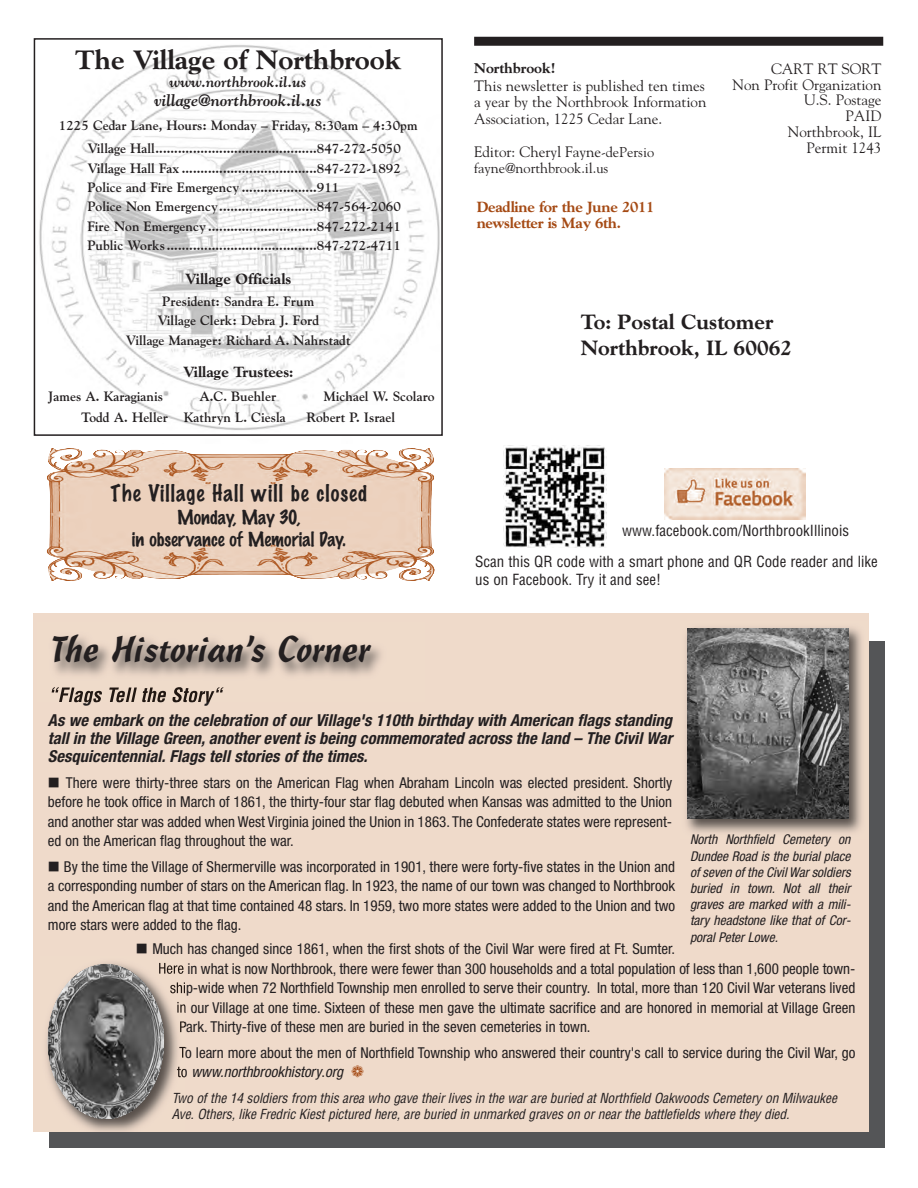
<style>
.page{position:relative;width:918px;height:1188px;background:#fff}
.page>*{position:absolute;margin:0;border:0;box-sizing:border-box;transform-origin:0 0}
.t1{font:36px "Cascade Script";color:#231f20}
.t2{font:800 27px "Goudy";color:#231f20}
.t3{font:800 21px/25.5px "Goudy";color:#231f20}
.t4{font:100 21px "Marker Felt";letter-spacing:.05em;color:#231f20}
.t5{font:100 18px/21.6px "Marker Felt";color:#231f20;text-align:center}
.t6{font:italic 700 condensed 16.5px/18px "Helvetica Neue";letter-spacing:.005em;color:#231f20;text-align:justify}
.t7{font:italic 700 16.5px "Goudy Std";color:#231f20}
.t8{font:condensed 15px/19.5px "Helvetica Neue";color:#231f20;text-align:justify}
.t9{font:15px/15.8px "Goudy Std";color:#231f20;text-align:justify}
.t10{font:condensed 15px/30.8px "Helvetica";color:#231f20}
.t11{font:800 15px/15.8px "Goudy";letter-spacing:-.015em;color:#a54a14}
.t12{font:800 15px "Goudy";color:#231f20}
.t13{font:italic 700 15px "Goudy Std";color:#231f20}
.t14{font:14.25px "Goudy Std";color:#231f20}
.t15{font:800 14.25px "Goudy";color:#231f20}
.t16{font:700 13.5px/19.4px "Goudy Std";color:#231f20}
.t17{font:italic condensed 13.5px/16.2px "Helvetica";letter-spacing:-.01em;color:#231f20}
.t18{font:italic condensed 13.5px/16.2px "Helvetica Neue";color:#231f20;text-align:justify}
.s1{font-size:14.25px}
.s2{font-style:italic}
.s3{color:#a54a14}
</style>
<div class="page">
<div style="left:474px;top:37px;width:409px;height:9px;background:#231f20"></div>
<img style="left:39px;top:45px;width:401px;height:385px">
<div style="left:34px;top:38px;width:409px;height:398px;border:2px solid #231f20"></div>
<img style="left:46px;top:448px;width:389px;height:133px">
<img style="left:665px;top:468px;width:141px;height:51px">
<img style="left:503px;top:446px;width:103px;height:101px">
<div style="left:49px;top:641px;width:835px;height:507px;background:#545557"></div>
<div style="left:34px;top:614px;width:835px;height:518px;background:#efdaca"></div>
<img style="left:51px;top:636px;width:330px;height:66px">
<img style="left:52px;top:687px;width:146px;height:15px">
<svg style="left:216px;top:687px;width:7px;height:5px"></svg>
<img style="left:686px;top:628px;width:176px;height:205px">
<img style="left:687px;top:628px;width:161px;height:191px">
<img style="left:46px;top:962px;width:138px;height:170px">
<img style="left:159px;top:963px;width:25px;height:11px">
<img style="left:170px;top:982px;width:14px;height:13px">
<svg style="left:177px;top:1002px;width:7px;height:12px"></svg>
<svg style="left:180px;top:1021px;width:4px;height:13px"></svg>
<svg style="left:179px;top:1047px;width:5px;height:11px"></svg>
<svg style="left:177px;top:1067px;width:7px;height:10px"></svg>
<img style="left:47px;top:964px;width:117px;height:154px">
<h2 class="t2" style="left:75px;top:49px;width:328px">The Village of Northbrook</h2>
<p class="t13" style="left:170px;top:73px;width:139px">www.northbrook.il.us</p>
<p class="t7" style="left:155px;top:90px;width:169px">village@northbrook.il.us</p>
<p class="t16" style="left:87px;top:113px;width:332px;line-height:23.9px;text-indent:-28px">1225 Cedar Lane, Hours: Monday – Friday, 8:30am – 4:30pm<br>Village Hall...........................................847-272-5050</p>
<p class="t16" style="left:87px;top:158px;width:315px">Village Hall Fax ....................................847-272-1892<br>Police and Fire Emergency ....................911<br>Police Non Emergency..........................847-564-2060<br>Fire Non Emergency .............................847-272-2141<br>Public Works........................................847-272-4711</p>
<p class="t12" style="left:185px;top:273px;width:108px">Village Officials</p>
<p class="t16" style="left:126px;top:292px;width:226px;text-align:center">President: Sandra E. Frum<br>Village Clerk: Debra J. Ford<br>Village Manager: Richard A. Nahrstadt</p>
<p class="t12" style="left:183px;top:366px;width:112px">Village Trustees:</p>
<p class="t16" style="left:48px;top:387px;width:116px">James A. Karagianis</p>
<p class="t16" style="left:199px;top:387px;width:78px">A.C. Buehler</p>
<p class="t16" style="left:324px;top:387px;width:112px">Michael W. Scolaro</p>
<p class="t16" style="left:81px;top:408px;width:206px">Todd A. Heller Kathryn L. Ciesla</p>
<p class="t16" style="left:306px;top:408px;width:90px">Robert P. Israel</p>
<h3 class="t4" style="left:111px;top:482px;width:258px">The Village Hall will be closed</h3>
<p class="t5" style="left:132px;top:507px;width:216px">Monday, May 30,<br>in observance of Memorial Day.</p>
<h1 class="t1" style="left:49px;top:634px;width:323px">The Historian’s Corner</h1>
<p class="t15" style="left:474px;top:62px;width:83px">Northbrook!</p>
<p class="t9" style="left:474px;top:77px;width:234px;line-height:16.5px">This newsletter is published ten times a year by the Northbrook Information Association, 1225 Cedar Lane.</p>
<p class="t9" style="left:474px;top:144px;width:181px">Editor: Cheryl Fayne<span class="s1">-dePersio</span></p>
<p class="t14" style="left:474px;top:160px;width:136px">fayne@northbrook.il.us</p>
<p class="t11" style="left:477px;top:200px;width:179px">Deadline for the June 2011 newsletter is May 6th.</p>
<p class="t9" style="left:732px;top:61px;width:151px;text-align:right">CART RT SORT<br>Non Profit Organization<br>U.S. Postage<br>PAID<br>Northbrook, IL<br>Permit 1243</p>
<h3 class="t3" style="left:581px;top:310px;width:213px">To: Postal Customer<br>Northbrook, IL 60062</h3>
<p class="t10" style="left:475px;top:516px;width:404px;text-indent:147px">www.facebook.com/NorthbrookIllinois<br>Scan this QR code with a smart phone and QR Code reader and like</p>
<p class="t10" style="left:475px;top:564px;width:187px">us on Facebook. Try it and see!</p>
<p class="t6" style="left:48px;top:713px;width:626px">As we embark on the celebration of our Village's 110th birthday with American flags standing tall in the Village Green, another event is being commemorated across the land – The Civil War Sesquicentennial. Flags tell stories of the times.</p>
<p class="t8" style="left:48px;top:774px;width:626px">✔ There were thirty-three stars on the American Flag when Abraham Lincoln was elected president. Shortly before he took office in March of 1861, the thirty-four star flag debuted when Kansas was admitted to the Union and another star was added when West Virginia joined the Union in 1863. The Confederate states were represent&shy;ed on the American flag throughout the war.</p>
<p class="t8" style="left:48px;top:858px;width:629px">✔ By the time the Village of Shermerville was incorporated in 1901, there were forty-five states in the Union and a corresponding number of stars on the American flag. In 1923, the name of our town was changed to Northbrook and the American flag at that time contained 48 stars. In 1959, two more states were added to the Union and two more stars were added to the flag.</p>
<p class="t8" style="left:136px;top:940px;width:541px">✔ Much has changed since 1861, when the first shots of the Civil War were fired at Ft. Sumter.</p>
<p class="t8" style="left:158px;top:960px;width:699px">Here in what is now Northbrook, there were fewer than 300 households and a total population of less than 1,600 people town-</p>
<p class="t8" style="left:170px;top:979px;width:687px">ship-wide when 72 Northfield Township men enrolled to serve their country. In total, more than 120 Civil War veterans lived</p>
<p class="t8" style="left:177px;top:999px;width:680px">in our Village at one time. Sixteen of these men gave the ultimate sacrifice and are honored in memorial at Village Green</p>
<p class="t8" style="left:179px;top:1018px;width:413px">Park. Thirty-five of these men are buried in the seven cemeteries in town.</p>
<p class="t8" style="left:177px;top:1044px;width:680px">To learn more about the men of Northfield Township who answered their country's call to service during the Civil War, go to <span class="s2">www.northbrookhistory</span>.<span class="s2">org</span> <span class="s3">❁</span></p>
<p class="t18" style="left:690px;top:833px;width:162px">North Northfield Cemetery on Dundee Road is the burial place of seven of the Civil War soldiers buried in town. Not all their graves are marked with a mili&shy;tary headstone like that of Cor&shy;poral Peter Lowe.</p>
<p class="t17" style="left:172px;top:1090px;width:667px">Two of the 14 soldiers from this area who gave their lives in the war are buried at Northfield Oakwoods Cemetery on Milwaukee<br>Ave. Others, like Fredric Kiest pictured here, are buried in unmarked graves on or near the battlefields where they died.</p>
</div>
